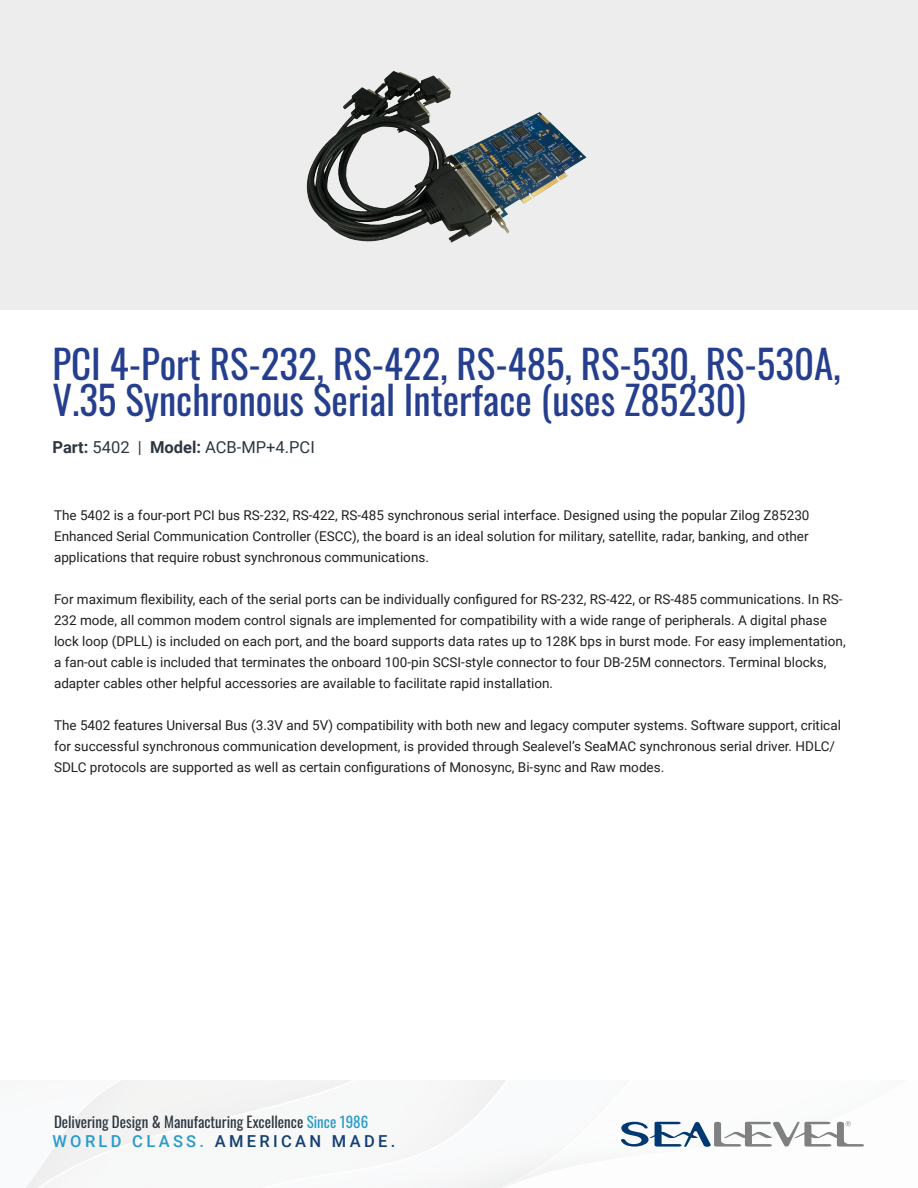
<style>
.page{position:relative;width:918px;height:1188px;background:#fff}
.page>*{position:absolute;margin:0;border:0;box-sizing:border-box;transform-origin:0 0}
.t1{font:39px/36px "Oswald";color:#253f8e}
.t2{font:16.5px "Roboto";color:#2d3741}
.t3{font:500 16.5px "Roboto";letter-spacing:.2em;color:#133f72}
.t4{font:15px "Oswald";color:#2d3741}
.t5{font:13.5px/21px "Roboto";color:#231f20}
.s1{font-weight:700}
.s2{color:#289bcb}
</style>
<div class="page">
<div style="left:0;top:0;width:918px;height:309px;background:#ededed"></div>
<svg style="left:621px;top:1121px;width:243px;height:26px"></svg>
<img style="left:237px;top:71px;width:412px;height:239px">
<p class="t1" style="left:52px;top:342px;width:790px">PCI 4-Port RS-232, RS-422, RS-485, RS-530, RS-530A,<br>V.35 Synchronous Serial Interface (uses Z85230)</p>
<p class="t2" style="left:52px;top:436px;width:264px"><span class="s1">Part:</span> 5402 | <span class="s1">Model:</span> ACB-MP+4.PCI</p>
<p class="t5" style="left:54px;top:504px;width:757px;text-align:justify">The 5402 is a four-port PCI bus RS-232, RS-422, RS-485 synchronous serial interface. Designed using the popular Zilog Z85230<br>Enhanced Serial Communication Controller (ESCC), the board is an ideal solution for military, satellite, radar, banking, and other applications that require robust synchronous communications.</p>
<p class="t5" style="left:54px;top:588px;width:793px">For maximum flexibility, each of the serial ports can be individually configured for RS-232, RS-422, or RS-485 communications. In RS-232 mode, all common modem control signals are implemented for compatibility with a wide range of peripherals. A digital phase lock loop (DPLL) is included on each port, and the board supports data rates up to 128K bps in burst mode. For easy implementation, a fan-out cable is included that terminates the onboard 100-pin SCSI-style connector to four DB-25M connectors. Terminal blocks, adapter cables other helpful accessories are available to facilitate rapid installation.</p>
<p class="t5" style="left:54px;top:714px;width:788px">The 5402 features Universal Bus (3.3V and 5V) compatibility with both new and legacy computer systems. Software support, critical for successful synchronous communication development, is provided through Sealevel’s SeaMAC synchronous serial driver. HDLC/<br>SDLC protocols are supported as well as certain configurations of Monosync, Bi-sync and Raw modes.</p>
<p class="t4" style="left:54px;top:1109px;width:316px">Delivering Design &amp; Manufacturing Excellence <span class="s2">Since 1986</span></p>
<p class="t3" style="left:52px;top:1129px;width:344px"><span class="s2">WORLD CLASS.</span> AMERICAN MADE.</p>
</div>
